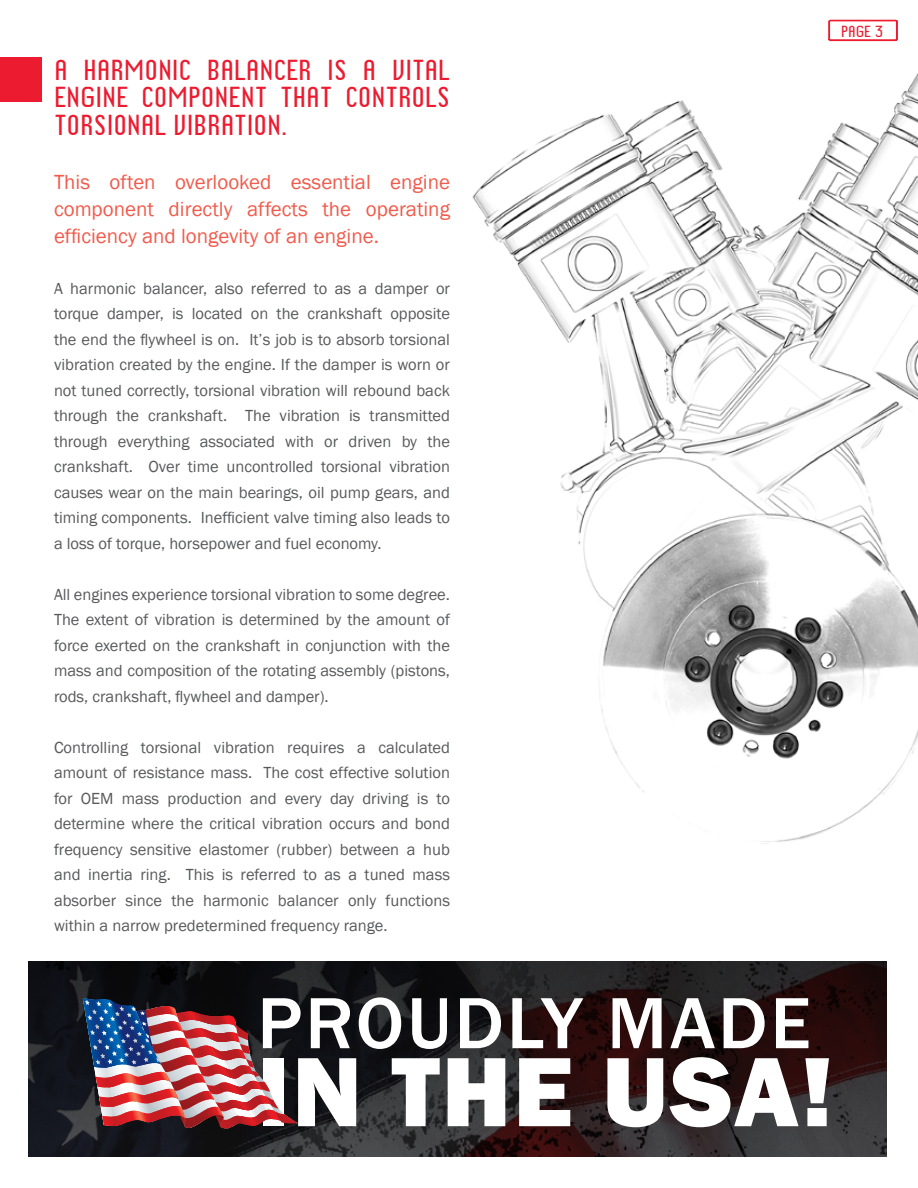
<style>
.page{position:relative;width:918px;height:1188px;background:#fff}
.page>*{position:absolute;margin:0;border:0;box-sizing:border-box;transform-origin:0 0}
.t1{font:800 102px "Franklin Gothic";letter-spacing:.02em;color:#fff}
.t2{font:500 75px "Franklin Gothic";letter-spacing:.04em;color:#fff}
.t3{font:27px/27.8px "Chica Mono";color:#ed1b2f;text-align:justify}
.t4{font:21px/27px "Franklin Gothic";color:#f15b4c;text-align:justify}
.t5{font:16.5px/25.5px "Franklin Gothic";color:#58595b;text-align:justify}
.t6{font:15px "Chica Mono";color:#ed1b2f}
</style>
<div class="page">
<img style="left:29px;top:961px;width:858px;height:196px">
<img style="left:472px;top:73px;width:446px;height:771px">
<div style="left:0;top:57px;width:41px;height:44px;background:#ed1b2f"></div>
<svg style="left:828px;top:20px;width:70px;height:21px"></svg>
<svg style="left:83px;top:998px;width:215px;height:133px;background:#79525e"></svg>
<h3 class="t3" style="left:54px;top:56px;width:398px">A HARMONIC BALANCER IS A VITAL ENGINE COMPONENT THAT CONTROLS TORSIONAL VIBRATION.</h3>
<p class="t4" style="left:54px;top:169px;width:398px">This often overlooked essential engine component directly affects the operating efficiency and longevity of an engine.</p>
<p class="t5" style="left:54px;top:276px;width:398px">A harmonic balancer, also referred to as a damper or torque damper, is located on the crankshaft opposite the end the flywheel is on. It’s job is to absorb torsional vibration created by the engine. If the damper is worn or not tuned correctly, torsional vibration will rebound back through the crankshaft. The vibration is transmitted through everything associated with or driven by the crankshaft. Over time uncontrolled torsional vibration causes wear on the main bearings, oil pump gears, and timing components. Inefficient valve timing also leads to a loss of torque, horsepower and fuel economy.</p>
<p class="t5" style="left:54px;top:582px;width:398px">All engines experience torsional vibration to some degree.<br>The extent of vibration is determined by the amount of force exerted on the crankshaft in conjunction with the mass and composition of the rotating assembly (pistons, rods, crankshaft, flywheel and damper).</p>
<p class="t5" style="left:54px;top:735px;width:398px">Controlling torsional vibration requires a calculated amount of resistance mass. The cost effective solution for OEM mass production and every day driving is to determine where the critical vibration occurs and bond frequency sensitive elastomer (rubber) between a hub and inertia ring. This is referred to as a tuned mass absorber since the harmonic balancer only functions within a narrow predetermined frequency range.</p>
<p class="t6" style="left:841px;top:22px;width:44px">PAGE 3</p>
<h2 class="t2" style="left:257px;top:977px;width:555px">PROUDLY MADE</h2>
<h1 class="t1" style="left:257px;top:1026px;width:577px">IN THE USA!</h1>
</div>
